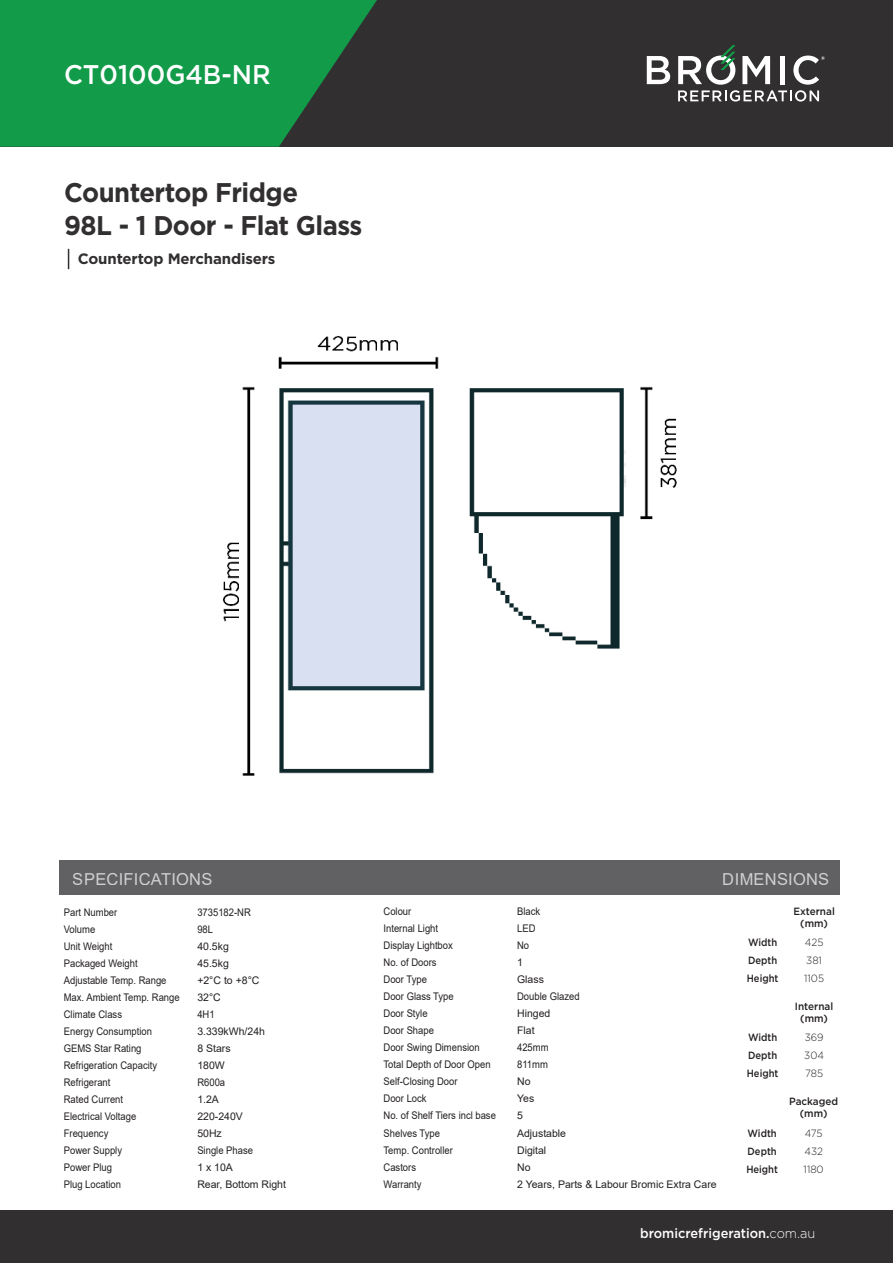
<style>
.page{position:relative;width:893px;height:1263px;background:#fff}
.page>*{position:absolute;margin:0;border:0;box-sizing:border-box;transform-origin:0 0}
.t1{font:700 27px/33px "Gotham";letter-spacing:-.02em;color:#312f30;scale:.95 1}
.t2{font:500 27px "Gotham";color:#fff;scale:.95 1}
.t3{font:16.5px "Arial";letter-spacing:.015em;color:#fff}
.t4{font:700 15px "Gotham";letter-spacing:-.01em;color:#312f30}
.t5{font:500 13.5px "Gotham";color:#fff;scale:.95 1}
.t6{font:10.5px "Arial";color:#231f20;scale:.9 1}
.t7{font:10.5px "Arial";color:#231f20}
.t8{font:500 10.5px/18px "Gotham";color:#231f20;text-align:justify;scale:.9 1}
.t9{font:500 10.5px/12px "Gotham";color:#231f20;text-align:center;scale:.95 1}
.t10{font:300 10.5px/18px "Gotham";color:#231f20;text-align:justify;scale:.95 1}
.s1{font-weight:300}
</style>
<div class="page">
<div style="left:60px;top:860px;width:780px;height:35px;background:#616164"></div>
<div style="left:0;top:0;width:893px;height:147px;background:#312f30"></div>
<svg style="left:0;top:0;width:377px;height:147px;background:#158e46"></svg>
<svg style="left:68px;top:249px;width:1px;height:20px"></svg>
<div style="left:0;top:1211px;width:893px;height:52px;background:#312f30"></div>
<img style="left:223px;top:336px;width:454px;height:440px">
<svg style="left:647px;top:56px;width:23px;height:28px"></svg>
<svg style="left:678px;top:45px;width:147px;height:57px"></svg>
<h1 class="t2" style="left:64px;top:63px;width:219px">CT0100G4B-NR</h1>
<h1 class="t1" style="left:64px;top:178px;width:315px">Countertop Fridge<br>98L - 1 Door - Flat Glass</h1>
<h3 class="t4" style="left:78px;top:252px;width:199px">Countertop Merchandisers</h3>
<h2 class="t3" style="left:73px;top:869px;width:141px">SPECIFICATIONS</h2>
<h2 class="t3" style="left:723px;top:869px;width:108px">DIMENSIONS</h2>
<p class="t6" style="left:64px;top:908px;width:61px">Part Number</p>
<p class="t6" style="left:197px;top:908px;width:61px">3735182-NR</p>
<p class="t6" style="left:64px;top:925px;width:37px">Volume</p>
<p class="t6" style="left:197px;top:925px;width:19px">98L</p>
<p class="t6" style="left:64px;top:942px;width:56px">Unit Weight</p>
<p class="t7" style="left:197px;top:942px;width:33px">40.5kg</p>
<p class="t6" style="left:64px;top:959px;width:84px">Packaged Weight</p>
<p class="t7" style="left:197px;top:959px;width:33px">45.5kg</p>
<p class="t6" style="left:64px;top:976px;width:116px">Adjustable Temp. Range</p>
<p class="t7" style="left:197px;top:976px;width:64px">+2°C to +8°C</p>
<p class="t6" style="left:64px;top:993px;width:130px">Max. Ambient Temp. Range</p>
<p class="t7" style="left:197px;top:993px;width:25px">32°C</p>
<p class="t6" style="left:64px;top:1010px;width:66px">Climate Class</p>
<p class="t6" style="left:197px;top:1010px;width:21px">4H1</p>
<p class="t6" style="left:64px;top:1027px;width:100px">Energy Consumption</p>
<p class="t7" style="left:197px;top:1027px;width:69px">3.339kWh/24h</p>
<p class="t6" style="left:64px;top:1044px;width:88px">GEMS Star Rating</p>
<p class="t7" style="left:197px;top:1044px;width:35px">8 Stars</p>
<p class="t6" style="left:64px;top:1061px;width:105px">Refrigeration Capacity</p>
<p class="t7" style="left:197px;top:1061px;width:29px">180W</p>
<p class="t6" style="left:64px;top:1078px;width:53px">Refrigerant</p>
<p class="t6" style="left:197px;top:1078px;width:32px">R600a</p>
<p class="t6" style="left:64px;top:1095px;width:67px">Rated Current</p>
<p class="t7" style="left:197px;top:1095px;width:23px">1.2A</p>
<p class="t6" style="left:64px;top:1112px;width:82px">Electrical Voltage</p>
<p class="t7" style="left:197px;top:1112px;width:47px">220-240V</p>
<p class="t6" style="left:64px;top:1129px;width:51px">Frequency</p>
<p class="t7" style="left:197px;top:1129px;width:26px">50Hz</p>
<p class="t6" style="left:64px;top:1146px;width:66px">Power Supply</p>
<p class="t6" style="left:197px;top:1146px;width:63px">Single Phase</p>
<p class="t6" style="left:64px;top:1163px;width:55px">Power Plug</p>
<p class="t7" style="left:197px;top:1163px;width:37px">1 x 10A</p>
<p class="t6" style="left:64px;top:1180px;width:65px">Plug Location</p>
<p class="t7" style="left:197px;top:1180px;width:90px">Rear, Bottom Right</p>
<p class="t6" style="left:384px;top:907px;width:32px">Colour</p>
<p class="t6" style="left:517px;top:907px;width:27px">Black</p>
<p class="t6" style="left:384px;top:924px;width:62px">Internal Light</p>
<p class="t6" style="left:517px;top:924px;width:22px">LED</p>
<p class="t6" style="left:384px;top:941px;width:79px">Display Lightbox</p>
<p class="t6" style="left:517px;top:941px;width:15px">No</p>
<p class="t6" style="left:384px;top:958px;width:60px">No. of Doors</p>
<p class="t7" style="left:517px;top:958px;width:7px">1</p>
<p class="t6" style="left:384px;top:975px;width:50px">Door Type</p>
<p class="t7" style="left:517px;top:975px;width:28px">Glass</p>
<p class="t6" style="left:384px;top:992px;width:79px">Door Glass Type</p>
<p class="t6" style="left:517px;top:992px;width:71px">Double Glazed</p>
<p class="t6" style="left:384px;top:1009px;width:51px">Door Style</p>
<p class="t7" style="left:517px;top:1009px;width:35px">Hinged</p>
<p class="t6" style="left:384px;top:1026px;width:58px">Door Shape</p>
<p class="t7" style="left:517px;top:1026px;width:19px">Flat</p>
<p class="t6" style="left:384px;top:1043px;width:108px">Door Swing Dimension</p>
<p class="t6" style="left:517px;top:1043px;width:37px">425mm</p>
<p class="t6" style="left:384px;top:1060px;width:121px">Total Depth of Door Open</p>
<p class="t6" style="left:517px;top:1060px;width:36px">811mm</p>
<p class="t6" style="left:384px;top:1077px;width:84px">Self-Closing Door</p>
<p class="t7" style="left:517px;top:1077px;width:15px">No</p>
<p class="t6" style="left:384px;top:1094px;width:49px">Door Lock</p>
<p class="t7" style="left:517px;top:1094px;width:19px">Yes</p>
<p class="t6" style="left:384px;top:1111px;width:126px">No. of Shelf Tiers incl base</p>
<p class="t7" style="left:517px;top:1111px;width:7px">5</p>
<p class="t6" style="left:384px;top:1129px;width:64px">Shelves Type</p>
<p class="t7" style="left:517px;top:1129px;width:51px">Adjustable</p>
<p class="t6" style="left:384px;top:1146px;width:79px">Temp. Controller</p>
<p class="t7" style="left:517px;top:1146px;width:31px">Digital</p>
<p class="t6" style="left:384px;top:1163px;width:38px">Castors</p>
<p class="t7" style="left:517px;top:1163px;width:15px">No</p>
<p class="t6" style="left:384px;top:1180px;width:44px">Warranty</p>
<p class="t7" style="left:517px;top:1180px;width:201px">2 Years, Parts &amp; Labour Bromic Extra Care</p>
<p class="t9" style="left:793px;top:906px;width:45px">External (mm)</p>
<p class="t8" style="left:747px;top:934px;width:37px">Width Depth Height</p>
<p class="t10" style="left:804px;top:934px;width:22px;text-align:left">425<br>381<br>1105</p>
<p class="t9" style="left:795px;top:1000px;width:42px">Internal (mm)</p>
<p class="t8" style="left:747px;top:1029px;width:37px">Width Depth Height</p>
<p class="t10" style="left:804px;top:1029px;width:22px">369<br>304<br>785</p>
<p class="t9" style="left:789px;top:1096px;width:53px">Packaged (mm)</p>
<p class="t8" style="left:746px;top:1124px;width:37px">Width Depth Height</p>
<p class="t10" style="left:804px;top:1124px;width:23px">475<br>432<br>1180</p>
<p class="t5" style="left:640px;top:1227px;width:186px">bromicrefrigeration.<span class="s1">com.au</span></p>
</div>
